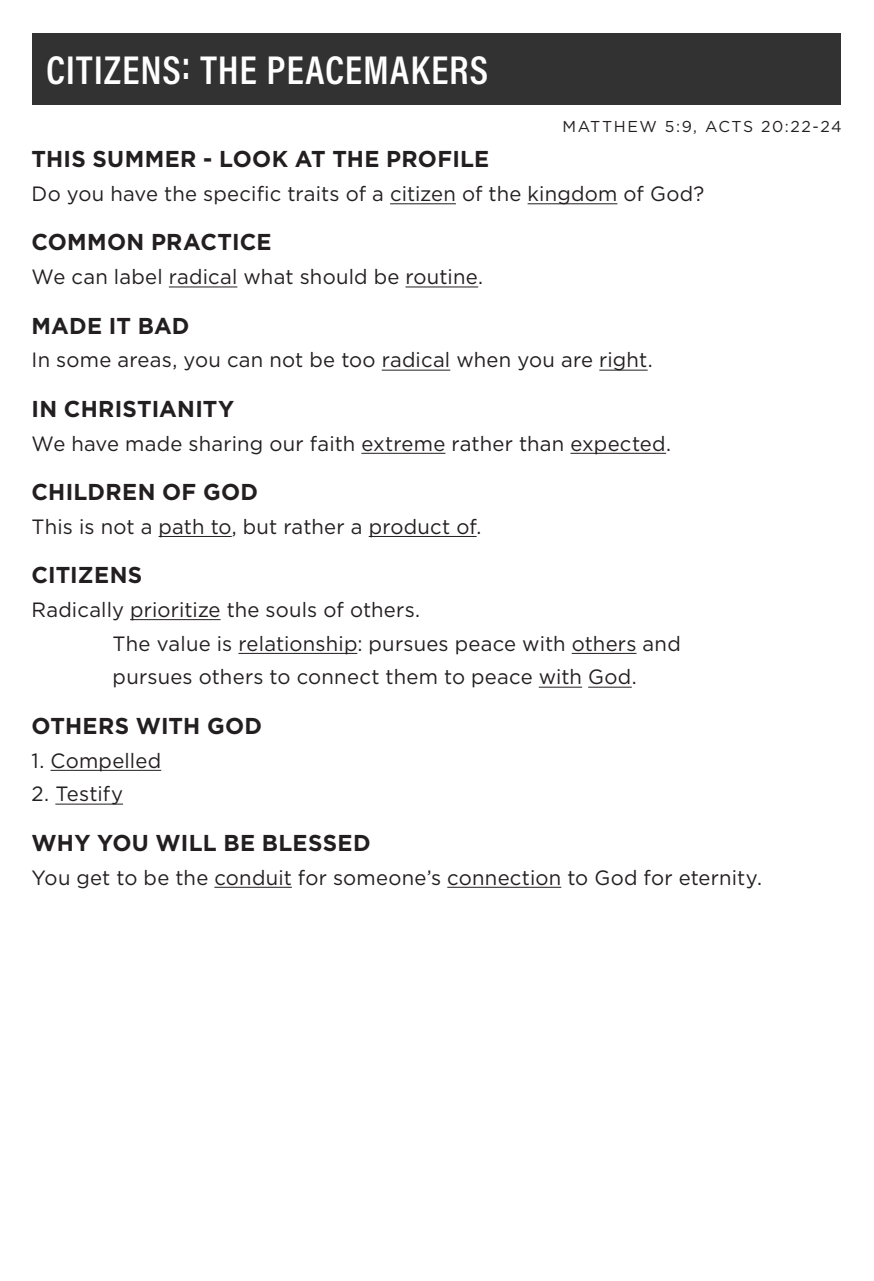
<style>
.page{position:relative;width:874px;height:1281px;background:#fff}
.page>*{position:absolute;margin:0;border:0;box-sizing:border-box;transform-origin:0 0}
.t1{font:600 40.5px "Acumin Pro Cond";letter-spacing:.02em;color:#fff}
.t2{font:700 22.95px "Gotham";letter-spacing:.01em;color:#231f20}
.t3{font:20.7px/33.8px "Gotham";letter-spacing:.01em;color:#231f20}
.t4{font:15.75px "Gotham";letter-spacing:.1em;color:#231f20}
</style>
<div class="page">
<hr style="left:390px;top:203px;width:66px;height:1px;background:#231f20">
<hr style="left:528px;top:203px;width:89px;height:1px;background:#231f20">
<hr style="left:169px;top:286px;width:68px;height:1px;background:#231f20">
<hr style="left:405px;top:286px;width:73px;height:1px;background:#231f20">
<hr style="left:382px;top:370px;width:68px;height:1px;background:#231f20">
<hr style="left:599px;top:370px;width:49px;height:1px;background:#231f20">
<hr style="left:361px;top:453px;width:84px;height:1px;background:#231f20">
<hr style="left:570px;top:453px;width:96px;height:1px;background:#231f20">
<hr style="left:159px;top:536px;width:73px;height:1px;background:#231f20">
<hr style="left:369px;top:536px;width:108px;height:1px;background:#231f20">
<hr style="left:130px;top:619px;width:91px;height:1px;background:#231f20">
<hr style="left:238px;top:653px;width:119px;height:1px;background:#231f20">
<hr style="left:572px;top:653px;width:64px;height:1px;background:#231f20">
<hr style="left:539px;top:686px;width:43px;height:1px;background:#231f20">
<hr style="left:588px;top:686px;width:44px;height:1px;background:#231f20">
<hr style="left:51px;top:769px;width:110px;height:1px;background:#231f20">
<hr style="left:55px;top:803px;width:68px;height:1px;background:#231f20">
<hr style="left:214px;top:886px;width:78px;height:1px;background:#231f20">
<hr style="left:447px;top:886px;width:114px;height:1px;background:#231f20">
<div style="left:32px;top:33px;width:808px;height:72px;background:#333233"></div>
<h1 class="t1" style="left:46px;top:43px;width:443px">CITIZENS: THE PEACEMAKERS</h1>
<p class="t4" style="left:562px;top:117px;width:281px">MATTHEW 5:9, ACTS 20:22-24</p>
<p class="t2" style="left:32px;top:146px;width:459px">THIS SUMMER - LOOK AT THE PROFILE</p>
<p class="t3" style="left:32px;top:176px;width:674px">Do you have the specific traits of a citizen of the kingdom of God?</p>
<p class="t2" style="left:32px;top:229px;width:241px">COMMON PRACTICE</p>
<p class="t3" style="left:32px;top:259px;width:453px">We can label radical what should be routine.</p>
<p class="t2" style="left:32px;top:312px;width:159px">MADE IT BAD</p>
<p class="t3" style="left:32px;top:343px;width:622px">In some areas, you can not be too radical when you are right.</p>
<p class="t2" style="left:32px;top:395px;width:204px">IN CHRISTIANITY</p>
<p class="t3" style="left:32px;top:426px;width:641px">We have made sharing our faith extreme rather than expected.</p>
<p class="t2" style="left:32px;top:478px;width:228px">CHILDREN OF GOD</p>
<p class="t3" style="left:32px;top:509px;width:451px">This is not a path to, but rather a product of.</p>
<p class="t2" style="left:32px;top:561px;width:112px">CITIZENS</p>
<p class="t3" style="left:113px;top:592px;width:570px;text-indent:-81px">Radically prioritize the souls of others.<br>The value is relationship: pursues peace with others and pursues others to connect them to peace with God.</p>
<p class="t2" style="left:32px;top:712px;width:232px">OTHERS WITH GOD</p>
<p class="t3" style="left:32px;top:743px;width:131px">1. Compelled</p>
<p class="t3" style="left:32px;top:776px;width:93px">2. Testify</p>
<p class="t2" style="left:32px;top:829px;width:340px">WHY YOU WILL BE BLESSED</p>
<p class="t3" style="left:32px;top:859px;width:732px">You get to be the conduit for someone’s connection to God for eternity.</p>
</div>
